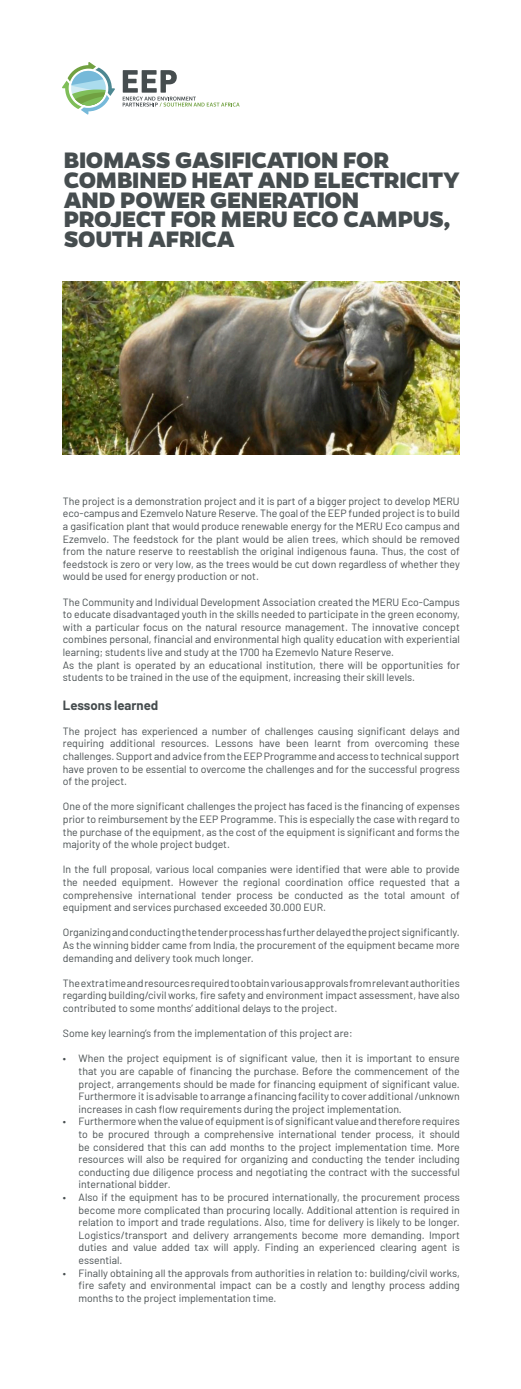
<style>
.page{position:relative;width:521px;height:1389px;background:#fff}
.page>*{position:absolute;margin:0;border:0;box-sizing:border-box;transform-origin:0 0}
.t1{font:800 25.38px/19.7px "Gentona";letter-spacing:-.015em;color:#464d4f}
.t2{font:700 13.12px "Barlow";color:#464d4f}
.t3{font:10.5px/12.6px "Barlow";color:#464d4f;text-align:justify}
</style>
<div class="page">
<svg style="left:62px;top:62px;width:53px;height:52px"></svg>
<svg style="left:123px;top:70px;width:117px;height:37px"></svg>
<img style="left:62px;top:282px;width:397px;height:172px">
<p class="t1" style="left:64px;top:150px;width:398px">BIOMASS GASIFICATION FOR<br>COMBINED HEAT AND ELECTRICITY<br>AND POWER GENERATION<br>PROJECT FOR MERU ECO CAMPUS,<br>SOUTH AFRICA</p>
<p class="t3" style="left:63px;top:494px;width:398px">The project is a demonstration project and it is part of a bigger project to develop MERU eco-campus and Ezemvelo Nature Reserve. The goal of the EEP funded project is to build a gasification plant that would produce renewable energy for the MERU Eco campus and Ezemvelo. The feedstock for the plant would be alien trees, which should be removed from the nature reserve to reestablish the original indigenous fauna. Thus, the cost of feedstock is zero or very low, as the trees would be cut down regardless of whether they would be used for energy production or not.</p>
<p class="t3" style="left:63px;top:595px;width:398px">The Community and Individual Development Association created the MERU Eco-Campus to educate disadvantaged youth in the skills needed to participate in the green economy, with a particular focus on the natural resource management. The innovative concept combines personal, financial and environmental high quality education with experiential learning; students live and study at the 1700 ha Ezemevlo Nature Reserve.</p>
<p class="t3" style="left:63px;top:658px;width:398px">As the plant is operated by an educational institution, there will be opportunities for students to be trained in the use of the equipment, increasing their skill levels.</p>
<p class="t2" style="left:63px;top:695px;width:97px">Lessons learned</p>
<p class="t3" style="left:63px;top:724px;width:398px">The project has experienced a number of challenges causing significant delays and requiring additional resources. Lessons have been learnt from overcoming these challenges. Support and advice from the EEP Programme and access to technical support have proven to be essential to overcome the challenges and for the successful progress of the project.</p>
<p class="t3" style="left:63px;top:799px;width:398px">One of the more significant challenges the project has faced is the financing of expenses prior to reimbursement by the EEP Programme. This is especially the case with regard to the purchase of the equipment, as the cost of the equipment is significant and forms the majority of the whole project budget.</p>
<p class="t3" style="left:63px;top:862px;width:398px">In the full proposal, various local companies were identified that were able to provide the needed equipment. However the regional coordination office requested that a comprehensive international tender process be conducted as the total amount of equipment and services purchased exceeded 30.000 EUR.</p>
<p class="t3" style="left:63px;top:925px;width:398px">Organizing and conducting the tender process has further delayed the project significantly.<br>As the winning bidder came from India, the procurement of the equipment became more demanding and delivery took much longer.</p>
<p class="t3" style="left:63px;top:976px;width:398px">The extra time and resources required to obtain various approvals from relevant authorities regarding building/civil works, fire safety and environment impact assessment, have also contributed to some months’ additional delays to the project.</p>
<p class="t3" style="left:63px;top:1026px;width:291px">Some key learning’s from the implementation of this project are:</p>
<p class="t3" style="left:79px;top:1051px;width:383px;text-indent:-16px">• When the project equipment is of significant value, then it is important to ensure that you are capable of financing the purchase. Before the commencement of the project, arrangements should be made for financing equipment of significant value.<br>Furthermore it is advisable to arrange a financing facility to cover additional /unknown increases in cash flow requirements during the project implementation.</p>
<p class="t3" style="left:79px;top:1114px;width:383px;text-indent:-16px">• Furthermore when the value of equipment is of significant value and therefore requires to be procured through a comprehensive international tender process, it should be considered that this can add months to the project implementation time. More resources will also be required for organizing and conducting the tender including conducting due diligence process and negotiating the contract with the successful international bidder.</p>
<p class="t3" style="left:79px;top:1190px;width:383px;text-indent:-16px">• Also if the equipment has to be procured internationally, the procurement process become more complicated than procuring locally. Additional attention is required in relation to import and trade regulations. Also, time for delivery is likely to be longer.<br>Logistics/transport and delivery arrangements become more demanding. Import duties and value added tax will apply. Finding an experienced clearing agent is essential.</p>
<p class="t3" style="left:79px;top:1266px;width:383px;text-indent:-16px">• Finally obtaining all the approvals from authorities in relation to: building/civil works, fire safety and environmental impact can be a costly and lengthy process adding months to the project implementation time.</p>
</div>
